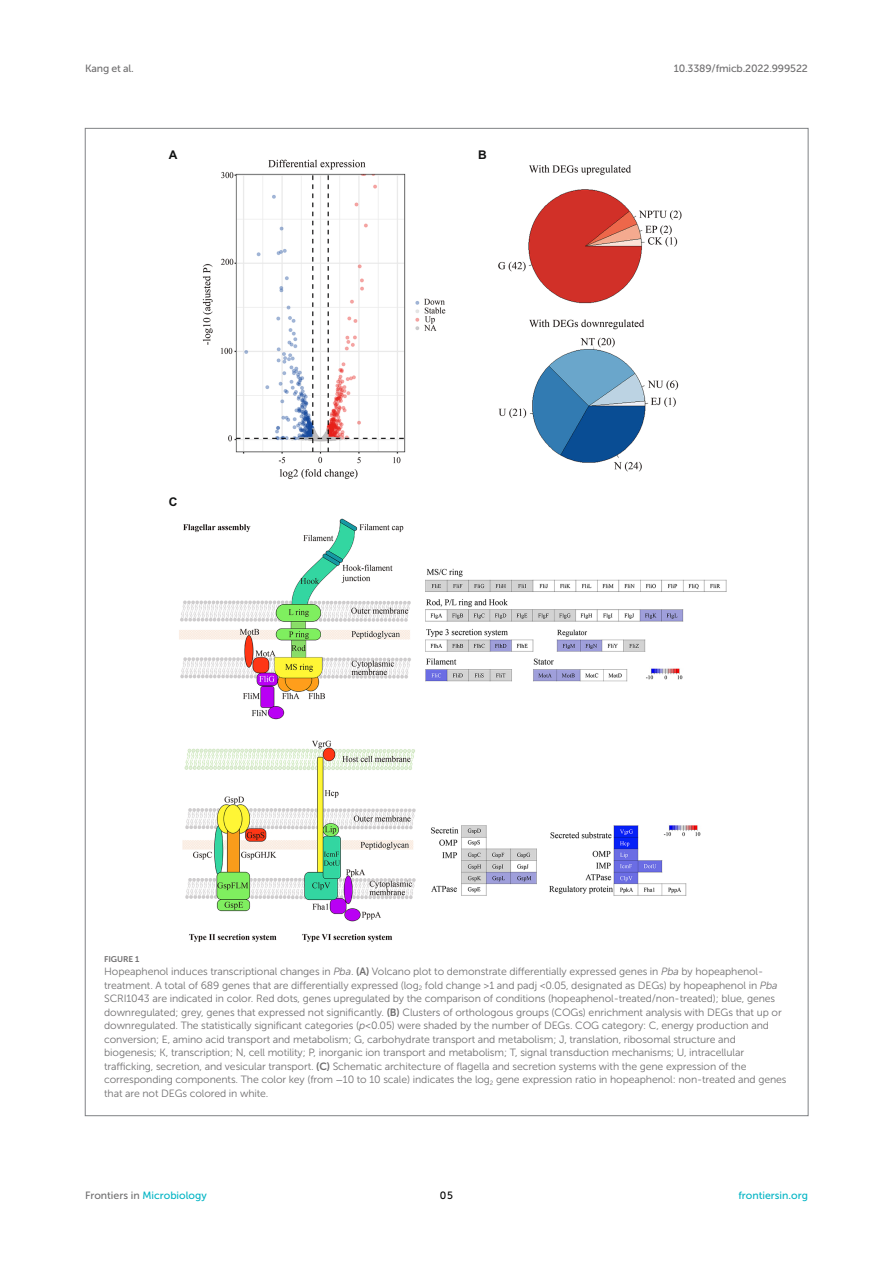
<style>
.page{position:relative;width:893px;height:1263px;background:#fff}
.page>*{position:absolute;margin:0;border:0;box-sizing:border-box;transform-origin:0 0}
.t1{font:700 12px "Arial";color:#111212}
.FIG_LEG{font:10.5px/13.5px "Museo Sans 300";letter-spacing:-.01em;color:#706f70}
.t2{font:10.5px "Museo Sans 500";color:#00b4c4}
.t3{font:10.5px "Museo Sans 500";letter-spacing:-.015em;color:#706f70}
.t4{font:10.5px "Museo Sans 500";color:#000}
.FIG_HD{font:8.25px "Museo Sans 700";letter-spacing:-.01em;color:#706f70}
.s1{font-style:italic}
.s2{font-family:"Museo Sans 700"}
.s3{font-family:"STIX General"}
.s4{color:#706f70}
</style>
<div class="page">
<img style="left:179px;top:159px;width:548px;height:783px">
<p class="t3" style="left:85px;top:63px;width:50px">Kang et al.</p>
<p class="t3" style="left:674px;top:63px;width:136px">10.3389/fmicb.2022.999522</p>
<p class="t1" style="left:169px;top:146px;width:10px">A</p>
<p class="t1" style="left:169px;top:494px;width:10px">C</p>
<p class="t1" style="left:478px;top:146px;width:10px">B</p>
<p class="FIG_HD" style="left:104px;top:954px;width:37px">FIGURE 1</p>
<p class="FIG_LEG" style="left:104px;top:965px;width:684px">Hopeaphenol induces transcriptional changes in <span class="s1">Pba</span>. <span class="s2">(A)</span> Volcano plot to demonstrate differentially expressed genes in <span class="s1">Pba</span> by hopeaphenol&shy;treatment. A total of 689 genes that are differentially expressed (log<sub>2</sub> fold change &gt;1 and padj &lt;0.05, designated as DEGs) by hopeaphenol in <span class="s1">Pba </span>SCRI1043 are indicated in color. Red dots, genes upregulated by the comparison of conditions (hopeaphenol-treated/non-treated); blue, genes downregulated; grey, genes that expressed not significantly. <span class="s2">(B)</span> Clusters of orthologous groups (COGs) enrichment analysis with DEGs that up or downregulated. The statistically significant categories (<span class="s1">p</span> &lt; 0.05) were shaded by the number of DEGs. COG category: C, energy production and conversion; E, amino acid transport and metabolism; G, carbohydrate transport and metabolism; J, translation, ribosomal structure and biogenesis; K, transcription; N, cell motility; P, inorganic ion transport and metabolism; T, signal transduction mechanisms; U, intracellular trafficking, secretion, and vesicular transport. <span class="s2">(C)</span> Schematic architecture of flagella and secretion systems with the gene expression of the corresponding components. The color key (from <span class="s3">−</span>10 to 10 scale) indicates the log<sub>2</sub> gene expression ratio in hopeaphenol: non-treated and genes that are not DEGs colored in white.</p>
<p class="t2" style="left:85px;top:1190px;width:123px"><span class="s4">Frontiers in</span> Microbiology</p>
<p class="t4" style="left:440px;top:1190px;width:14px">05</p>
<p class="t2" style="left:738px;top:1190px;width:71px">frontiersin.org</p>
</div>
